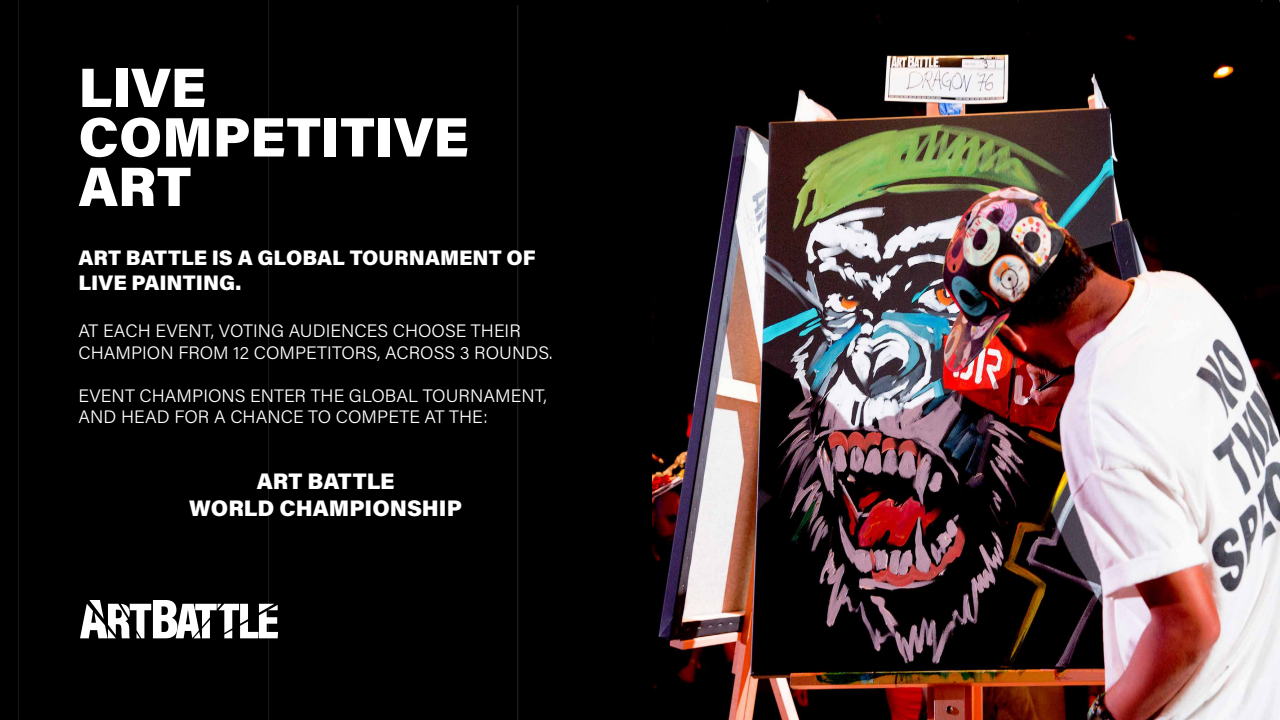
<style>
.page{position:relative;width:1280px;height:720px;background:#000}
.page>*{position:absolute;margin:0;border:0;box-sizing:border-box;transform-origin:0 0}
.t1{font:900 55.5px/49.5px "Acumin Pro";letter-spacing:.005em;color:#fff}
.t2{font:900 22.5px/27px "Acumin Pro";color:#fff;text-align:center}
.t3{font:900 21px/25.2px "Acumin Pro";color:#fff}
.t4{font:300 18px/21.6px "Acumin Pro";color:#fff}
</style>
<div class="page">
<hr style="left:767px;top:1px;width:1px;height:719px;background:#fff">
<hr style="left:1261px;top:1px;width:1px;height:719px;background:#fff">
<hr style="left:268px;top:0;width:1px;height:720px;background:#fff">
<hr style="left:768px;top:0;width:1px;height:720px;background:#fff">
<hr style="left:1262px;top:0;width:1px;height:720px;background:#fff">
<hr style="left:18px;top:0;width:1px;height:720px;background:#fff">
<hr style="left:1018px;top:0;width:1px;height:720px;background:#fff">
<svg style="left:80px;top:600px;width:198px;height:38px"></svg>
<hr style="left:518px;top:5px;width:1px;height:715px;background:#fff">
<img style="left:652px;top:3px;width:628px;height:717px">
<h1 class="t1" style="left:78px;top:60px;width:392px">LIVE<br>COMPETITIVE<br>ART</h1>
<p class="t3" style="left:78px;top:244px;width:459px">ART BATTLE IS A GLOBAL TOURNAMENT OF<br>LIVE PAINTING.</p>
<p class="t4" style="left:78px;top:319px;width:476px">AT EACH EVENT, VOTING AUDIENCES CHOOSE THEIR<br>CHAMPION FROM 12 COMPETITORS, ACROSS 3 ROUNDS.</p>
<p class="t4" style="left:78px;top:384px;width:470px">EVENT CHAMPIONS ENTER THE GLOBAL TOURNAMENT,<br>AND HEAD FOR A CHANCE TO COMPETE AT THE:</p>
<p class="t2" style="left:189px;top:467px;width:274px">ART BATTLE<br>WORLD CHAMPIONSHIP</p>
</div>
